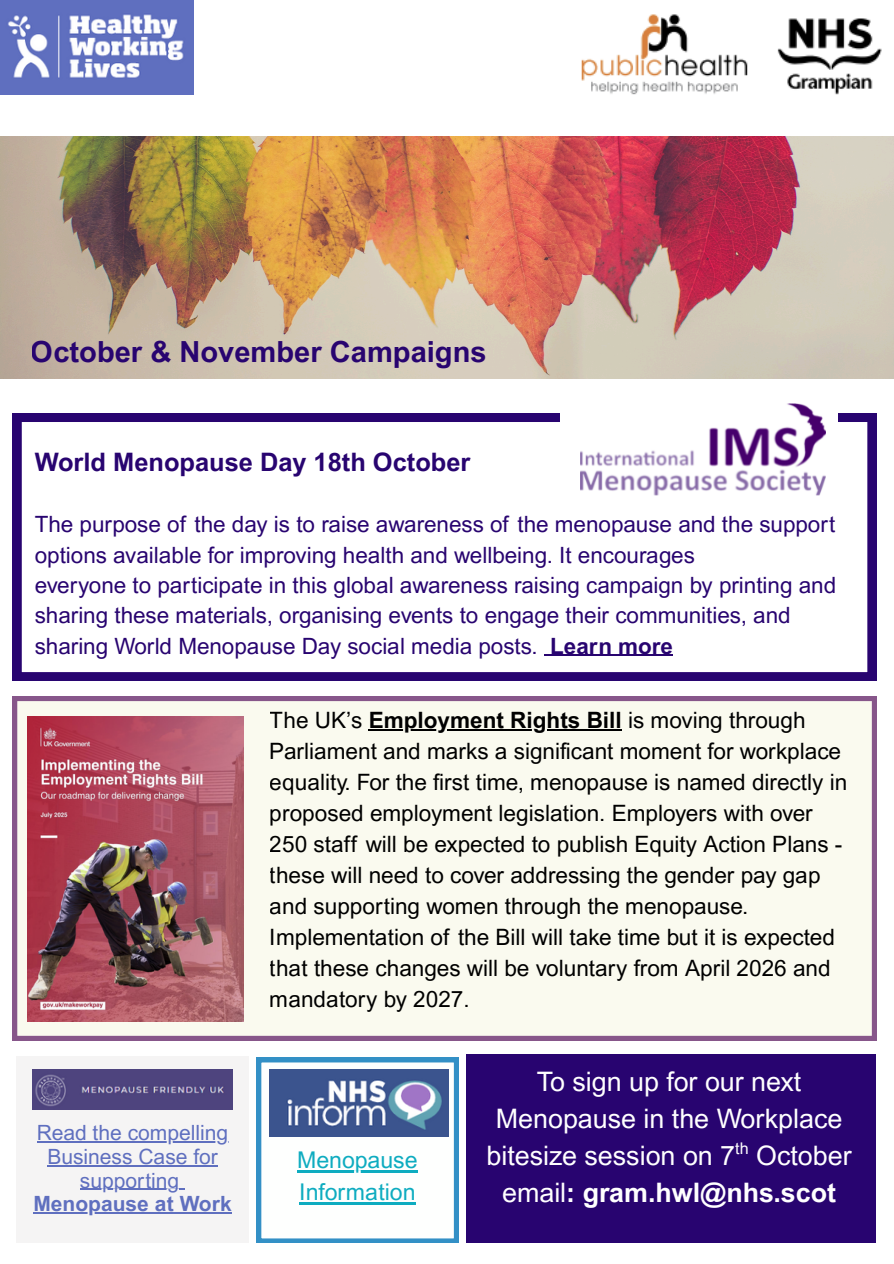
<style>
.page{position:relative;width:894px;height:1264px;background:#fff}
.page>*{position:absolute;margin:0;border:0;box-sizing:border-box;transform-origin:0 0}
.t1{font:700 29.1px "Arial MT Pro";color:#280470}
.t2{font:26.85px/37.2px "Arial MT Pro";color:#fff;text-align:center}
.t3{font:700 25.35px "Arial MT Pro";color:#280470}
.t4{font:23.1px/31.5px "Arial MT Pro";color:#0eacc0}
.t5{font:22.5px/30.9px "Arial MT Pro";color:#000}
.t6{font:22.35px/30.5px "Arial MT Pro";color:#280470}
.t7{font:21px/23.7px "Arial MT Pro";color:#5f6fbf;text-align:center}
.t8{font:700 21px "Arial MT Pro";color:#5f6fbf}
.t9{font:16.05px "Arial MT Pro";color:#fff}
.s1{font-weight:700}
</style>
<div class="page">
<img style="left:581px;top:14px;width:301px;height:81px">
<img style="left:0;top:0;width:194px;height:95px">
<img style="left:0;top:136px;width:893px;height:242px">
<svg style="left:13px;top:413px;width:863px;height:268px"></svg>
<img style="left:560px;top:403px;width:277px;height:99px">
<div style="left:13px;top:696px;width:863px;height:344px;background:#fafaef"></div>
<img style="left:27px;top:716px;width:216px;height:305px">
<div style="left:16px;top:1056px;width:233px;height:186px;background:#f5f4f4"></div>
<img style="left:32px;top:1069px;width:200px;height:39px">
<div style="left:466px;top:1054px;width:409px;height:188px;background:#280470"></div>
<svg style="left:257px;top:1057px;width:201px;height:185px"></svg>
<hr style="left:550px;top:655px;width:122px;height:1px;background:#280470">
<hr style="left:368px;top:729px;width:253px;height:1px;background:#000">
<hr style="left:37px;top:1141px;width:191px;height:1px;background:#5f6fbf">
<hr style="left:47px;top:1165px;width:171px;height:1px;background:#5f6fbf">
<hr style="left:80px;top:1188px;width:99px;height:1px;background:#5f6fbf">
<hr style="left:33px;top:1212px;width:199px;height:1px;background:#5f6fbf">
<hr style="left:297px;top:1170px;width:120px;height:2px;background:#0eacc0">
<hr style="left:299px;top:1202px;width:116px;height:2px;background:#0eacc0">
<img style="left:270px;top:1069px;width:178px;height:66px">
<p class="t1" style="left:31px;top:341px;width:457px">October &amp; November Campaigns</p>
<p class="t3" style="left:35px;top:453px;width:437px">World Menopause Day 18th October</p>
<p class="t6" style="left:35px;top:512px;width:802px">The purpose of the day is to raise awareness of the menopause and the support options available for improving health and wellbeing. It encourages<br>everyone to participate in this global awareness raising campaign by printing and sharing these materials, organising events to engage their communities, and sharing World Menopause Day social media posts. <span class="s1">Learn more</span></p>
<p class="t7" style="left:37px;top:1123px;width:193px">Read the compelling<br>Business Case for supporting</p>
<p class="t8" style="left:33px;top:1196px;width:200px">Menopause at Work</p>
<p class="t5" style="left:270px;top:707px;width:578px">The UK’s <span class="s1">Employment Rights Bill</span> is moving through Parliament and marks a significant moment for workplace equality. For the first time, menopause is named directly in proposed employment legislation. Employers with over 250 staff will be expected to publish Equity Action Plans - these will need to cover addressing the gender pay gap and supporting women through the menopause.<br>Implementation of the Bill will take time but it is expected that these changes will be voluntary from April 2026 and mandatory by 2027.</p>
<p class="t4" style="left:297px;top:1147px;width:122px">Menopause<br>Information</p>
<p class="t2" style="left:486px;top:1065px;width:366px">To sign up for our next<br>Menopause in the Workplace bitesize session on 7 October email<span class="s1">: gram.hwl@nhs.scot</span></p>
<p class="t9" style="left:735px;top:1141px;width:15px">th</p>
</div>
